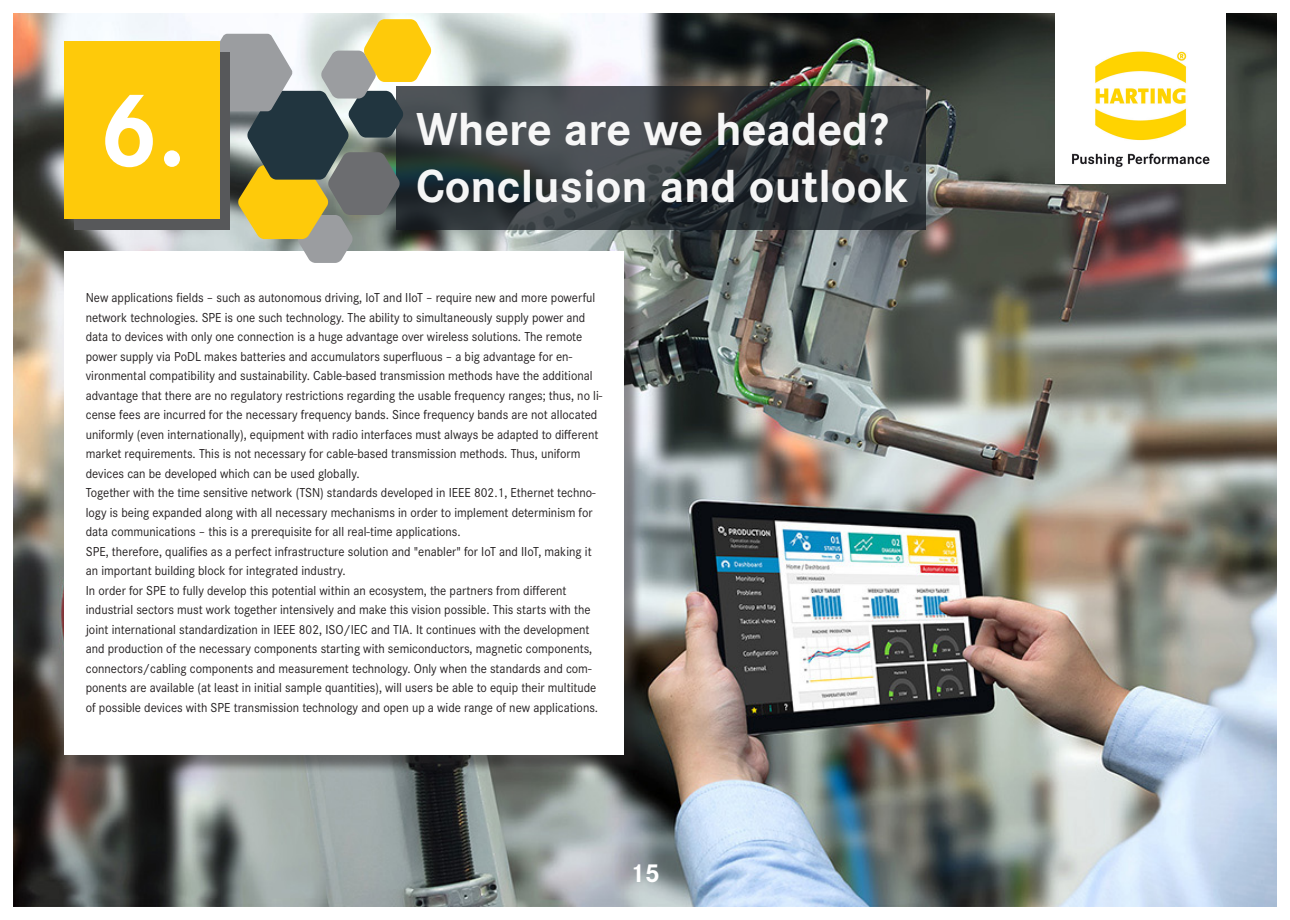
<style>
.page{position:relative;width:1290px;height:920px;background:#fff}
.page>*{position:absolute;margin:0;border:0;box-sizing:border-box;transform-origin:0 0}
.t1{font:700 108px "Corporate S Pro";color:#fff}
.t2{font:700 48px/57.6px "Corporate S Pro";color:#fff}
.t3{font:700 27px "Corporate S Pro";color:#fff}
.t4{font:13.5px/19.5px "Corporate S Pro";color:#231f20;scale:.94 1}
</style>
<div class="page">
<img style="left:14px;top:14px;width:1262px;height:892px">
<div style="left:67px;top:253px;width:575px;height:521px;background:#231f20;opacity:.5"></div>
<div style="left:65px;top:251px;width:559px;height:504px;background:#fff"></div>
<svg style="left:431px;top:86px;width:494px;height:143px"></svg>
<div style="left:1055px;top:14px;width:170px;height:170px;background:#fff"></div>
<img style="left:1072px;top:51px;width:138px;height:116px">
<div style="left:74px;top:52px;width:155px;height:177px;background:#57585a"></div>
<div style="left:65px;top:41px;width:155px;height:178px;background:#feca0a"></div>
<svg style="left:202px;top:19px;width:229px;height:244px"></svg>
<p class="t1" style="left:99px;top:45px;width:88px">6.</p>
<h2 class="t2" style="left:416px;top:96px;width:494px">Where are we headed?<br>Conclusion and outlook</h2>
<p class="t4" style="left:86px;top:287px;width:551px">New applications fields – such as autonomous driving, IoT and IIoT – require new and more powerful network technologies. SPE is one such technology. The ability to simultaneously supply power and data to devices with only one connection is a huge advantage over wireless solutions. The remote power supply via PoDL makes batteries and accumulators superfluous – a big advantage for en&shy;vironmental compatibility and sustainability. Cable-based transmission methods have the additional advantage that there are no regulatory restrictions regarding the usable frequency ranges; thus, no li&shy;cense fees are incurred for the necessary frequency bands. Since frequency bands are not allocated uniformly (even internationally), equipment with radio interfaces must always be adapted to different market requirements. This is not necessary for cable-based transmission methods. Thus, uniform devices can be developed which can be used globally.</p>
<p class="t4" style="left:86px;top:482px;width:544px">Together with the time sensitive network (TSN) standards developed in IEEE 802.1, Ethernet techno&shy;logy is being expanded along with all necessary mechanisms in order to implement determinism for data communications – this is a prerequisite for all real-time applications.</p>
<p class="t4" style="left:86px;top:541px;width:540px">SPE, therefore, qualifies as a perfect infrastructure solution and "enabler" for IoT and IIoT, making it an important building block for integrated industry.</p>
<p class="t4" style="left:86px;top:580px;width:547px">In order for SPE to fully develop this potential within an ecosystem, the partners from different industrial sectors must work together intensively and make this vision possible. This starts with the joint international standardization in IEEE 802, ISO/IEC and TIA. It continues with the development and production of the necessary components starting with semiconductors, magnetic components, connectors/cabling components and measurement technology. Only when the standards and com&shy;ponents are available (at least in initial sample quantities), will users be able to equip their multitude of possible devices with SPE transmission technology and open up a wide range of new applications.</p>
<p class="t3" style="left:630px;top:851px;width:32px">15</p>
</div>
